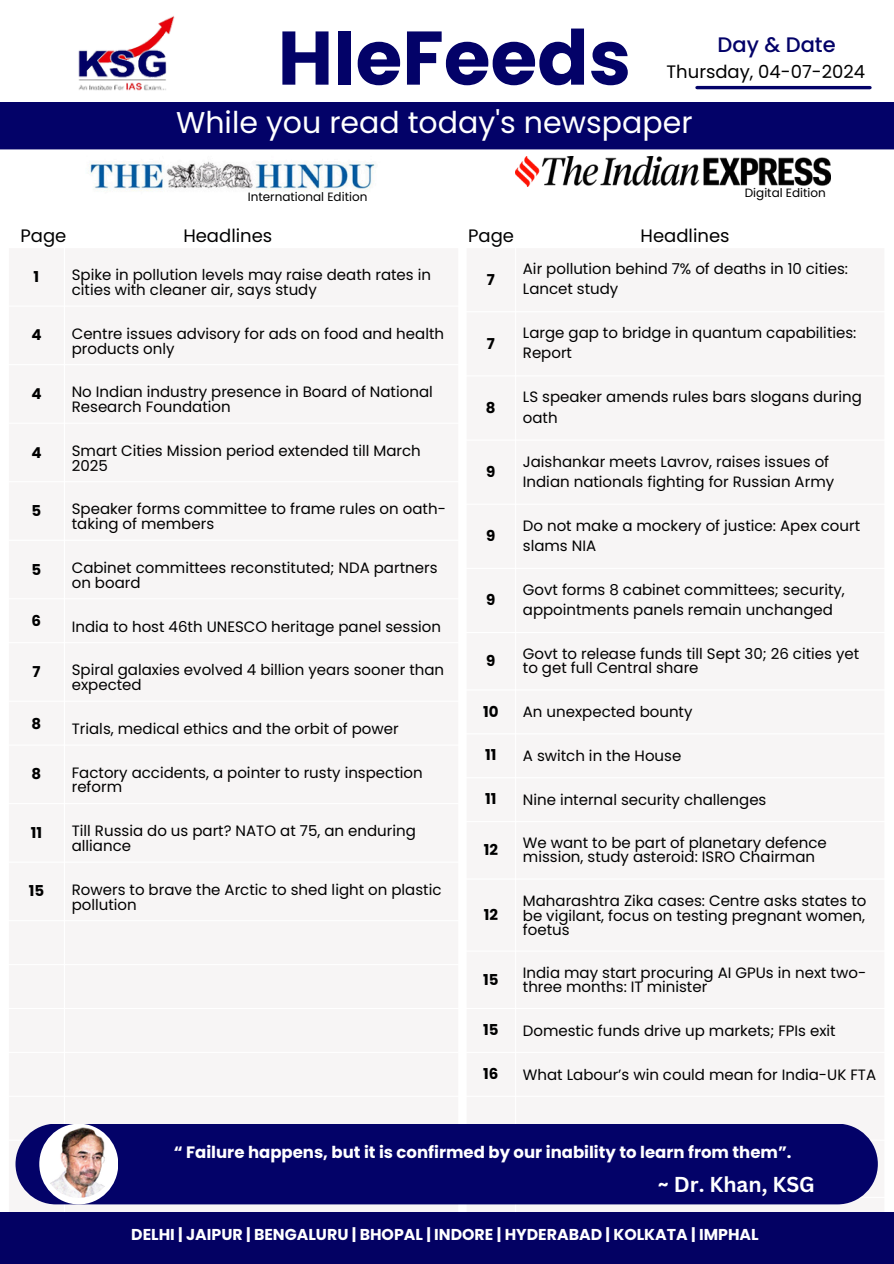
<style>
.page{position:relative;width:894px;height:1264px;background:#fff}
.page>*{position:absolute;margin:0;border:0;box-sizing:border-box;transform-origin:0 0}
.t1{font:700 75.75px "Poppins";color:#030268}
.t2{font:30px "Poppins";color:#fff}
.t3{font:700 21px "Canva Sans";color:#fff}
.t4{font:500 21px "Poppins";color:#030268}
.t5{font:18px "Poppins";color:#000}
.t6{font:700 16.5px "Poppins";color:#fff}
.t7{font:700 15.75px "Poppins";color:#fff}
.t8{font:15px/14.7px "Poppins";color:#000}
.t9{font:700 15px "Poppins";color:#000}
.t10{font:12px "Poppins";color:#000}
</style>
<div class="page">
<img style="left:515px;top:156px;width:315px;height:30px">
<div style="left:15px;top:1123px;width:862px;height:81px;background:#030268;border-radius:40px"></div>
<div style="left:39px;top:1123px;width:79px;height:81px;background:#fff;border-radius:50%"></div>
<img style="left:43px;top:1126px;width:71px;height:71px;border-radius:50%">
<img style="left:78px;top:16px;width:97px;height:75px">
<div style="left:0;top:102px;width:893px;height:47px;background:#030268"></div>
<hr style="left:696px;top:86px;width:173px;height:3px;background:#030268">
<img style="left:89px;top:161px;width:287px;height:30px">
<div style="left:0;top:1211px;width:893px;height:52px;background:#030163"></div>
<p class="t1" style="left:277px;top:5px;width:355px">HIeFeeds</p>
<p class="t2" style="left:176px;top:101px;width:518px">While you read today's newspaper</p>
<p class="t4" style="left:717px;top:30px;width:120px">Day &amp; Date</p>
<h4 class="t5" style="left:666px;top:59px;width:200px">Thursday, 04-07-2024</h4>
<p class="t10" style="left:248px;top:188px;width:121px">International Edition</p>
<p class="t5" style="left:21px;top:223px;width:47px">Page</p>
<p class="t5" style="left:183px;top:223px;width:90px">Headlines</p>
<p class="t5" style="left:468px;top:223px;width:47px">Page</p>
<p class="t5" style="left:640px;top:223px;width:90px">Headlines</p>
<h6 class="t10" style="left:744px;top:184px;width:83px">Digital Edition</h6>
<h1 class="t9" style="left:34px;top:266px;width:7px">1</h1>
<h3 class="t8" style="left:72px;top:268px;width:360px">Spike in pollution levels may raise death rates in cities with cleaner air, says study</h3>
<h5 class="t9" style="left:31px;top:325px;width:12px">4</h5>
<h2 class="t8" style="left:72px;top:326px;width:374px">Centre issues advisory for ads on food and health products only</h2>
<p class="t9" style="left:31px;top:383px;width:12px">4</p>
<p class="t8" style="left:72px;top:385px;width:362px">No Indian industry presence in Board of National<br>Research Foundation</p>
<p class="t9" style="left:31px;top:442px;width:12px">4</p>
<p class="t8" style="left:72px;top:443px;width:350px">Smart Cities Mission period extended till March<br>2025</p>
<h5 class="t9" style="left:32px;top:500px;width:11px">5</h5>
<h5 class="t8" style="left:72px;top:502px;width:375px">Speaker forms committee to frame rules on oath&shy;taking of members</h5>
<h5 class="t9" style="left:32px;top:559px;width:11px">5</h5>
<h5 class="t8" style="left:72px;top:560px;width:367px">Cabinet committees reconstituted; NDA partners on board</h5>
<p class="t9" style="left:32px;top:610px;width:11px">6</p>
<p class="t8" style="left:72px;top:619px;width:371px">India to host 46th UNESCO heritage panel session</p>
<p class="t9" style="left:32px;top:661px;width:10px">7</p>
<p class="t8" style="left:72px;top:662px;width:374px">Spiral galaxies evolved 4 billion years sooner than expected</p>
<p class="t9" style="left:32px;top:713px;width:11px">8</p>
<p class="t8" style="left:72px;top:721px;width:328px">Trials, medical ethics and the orbit of power</p>
<p class="t9" style="left:32px;top:763px;width:11px">8</p>
<p class="t8" style="left:72px;top:765px;width:352px">Factory accidents, a pointer to rusty inspection reform</p>
<p class="t9" style="left:31px;top:822px;width:13px">11</p>
<p class="t8" style="left:72px;top:823px;width:345px">Till Russia do us part? NATO at 75, an enduring alliance</p>
<p class="t9" style="left:29px;top:880px;width:17px">15</p>
<p class="t8" style="left:72px;top:882px;width:371px">Rowers to brave the Arctic to shed light on plastic pollution</p>
<p class="t9" style="left:486px;top:269px;width:10px">7</p>
<p class="t8" style="left:522px;top:259px;width:326px;line-height:20.1px">Air pollution behind 7% of deaths in 10 cities:<br>Lancet study</p>
<p class="t9" style="left:486px;top:333px;width:10px">7</p>
<p class="t8" style="left:522px;top:323px;width:335px;line-height:20.1px">Large gap to bridge in quantum capabilities:<br>Report</p>
<p class="t9" style="left:486px;top:397px;width:11px">8</p>
<p class="t8" style="left:522px;top:387px;width:340px;line-height:20.1px">LS speaker amends rules bars slogans during oath</p>
<p class="t9" style="left:486px;top:461px;width:11px">9</p>
<p class="t8" style="left:522px;top:451px;width:313px;line-height:20.1px">Jaishankar meets Lavrov, raises issues of<br>Indian nationals fighting for Russian Army</p>
<p class="t9" style="left:486px;top:525px;width:11px">9</p>
<p class="t8" style="left:522px;top:515px;width:339px;line-height:20.1px">Do not make a mockery of justice: Apex court slams NIA</p>
<p class="t9" style="left:486px;top:589px;width:11px">9</p>
<p class="t8" style="left:522px;top:579px;width:323px;line-height:20.1px">Govt forms 8 cabinet committees; security, appointments panels remain unchanged</p>
<p class="t9" style="left:486px;top:650px;width:11px">9</p>
<p class="t8" style="left:522px;top:647px;width:338px;line-height:14px">Govt to release funds till Sept 30; 26 cities yet to get full Central share</p>
<p class="t9" style="left:483px;top:700px;width:17px">10</p>
<p class="t8" style="left:522px;top:704px;width:171px">An unexpected bounty</p>
<p class="t9" style="left:485px;top:744px;width:13px">11</p>
<p class="t8" style="left:522px;top:748px;width:160px">A switch in the House</p>
<p class="t9" style="left:485px;top:788px;width:13px">11</p>
<p class="t8" style="left:522px;top:792px;width:245px">Nine internal security challenges</p>
<p class="t9" style="left:483px;top:839px;width:16px">12</p>
<p class="t8" style="left:522px;top:836px;width:305px;line-height:14px">We want to be part of planetary defence mission, study asteroid: ISRO Chairman</p>
<p class="t9" style="left:483px;top:903px;width:16px">12</p>
<p class="t8" style="left:522px;top:894px;width:345px;line-height:14px;text-align:justify">Maharashtra Zika cases: Centre asks states to be vigilant, focus on testing pregnant women, foetus</p>
<p class="t9" style="left:483px;top:968px;width:17px">15</p>
<p class="t8" style="left:522px;top:965px;width:345px;line-height:14px">India may start procuring AI GPUs in next two&shy;three months: IT minister</p>
<p class="t9" style="left:483px;top:1019px;width:17px">15</p>
<p class="t8" style="left:522px;top:1023px;width:314px">Domestic funds drive up markets; FPIs exit</p>
<p class="t9" style="left:483px;top:1063px;width:17px">16</p>
<p class="t8" style="left:522px;top:1067px;width:354px">What Labour’s win could mean for India-UK FTA</p>
<h3 class="t6" style="left:174px;top:1140px;width:619px">“ Failure happens, but it is confirmed by our inability to learn from them”.</h3>
<p class="t3" style="left:657px;top:1169px;width:158px">~ Dr. Khan, KSG</p>
<p class="t7" style="left:131px;top:1223px;width:629px">DELHI | JAIPUR | BENGALURU | BHOPAL | INDORE | HYDERABAD | KOLKATA | IMPHAL</p>
</div>
